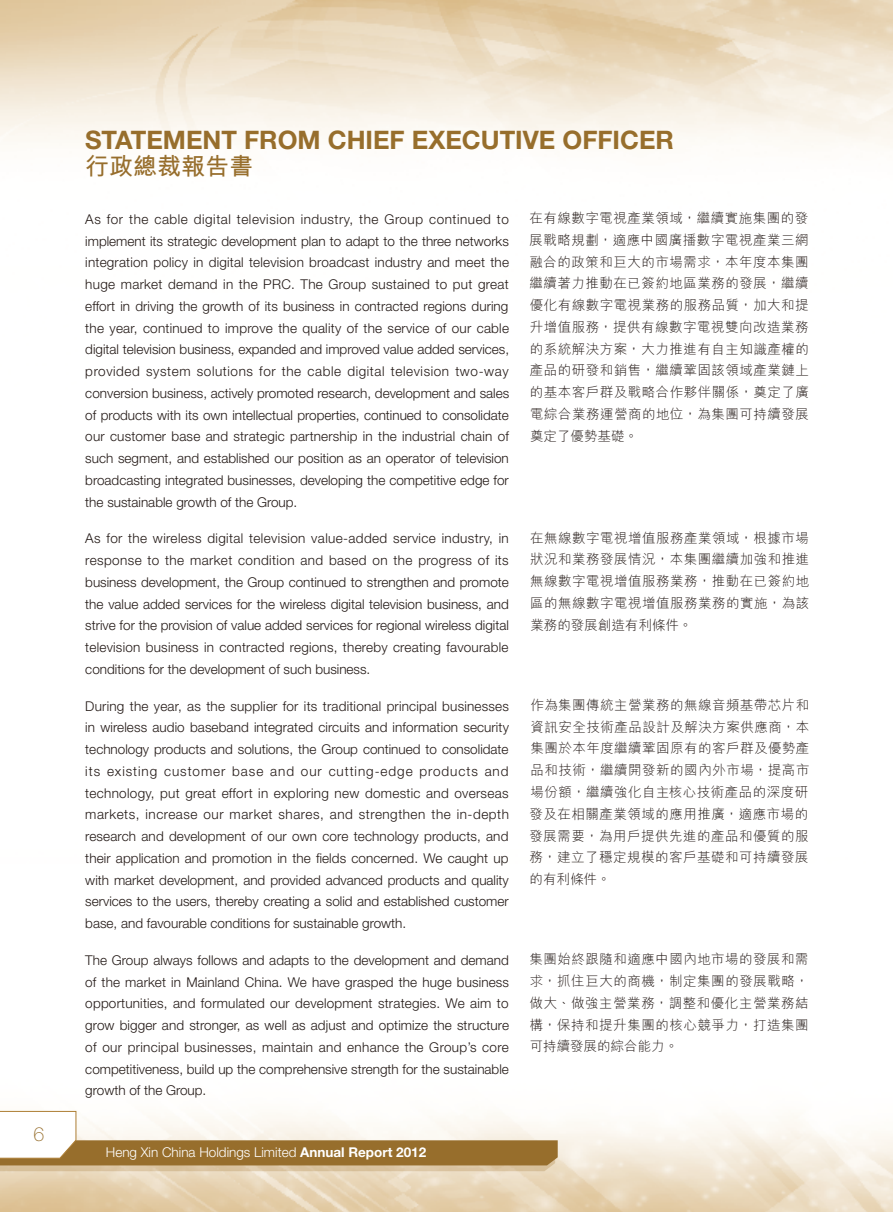
<style>
.page{position:relative;width:893px;height:1212px;background:#fff}
.page>*{position:absolute;margin:0;border:0;box-sizing:border-box;transform-origin:0 0}
.t1{font:700 25.5px "Helvetica Neue LT Std";color:#976e2c}
.t2{font:700 24px "M Hei HK";color:#976e2c}
.t3{font:100 19.5px "Helvetica Neue LT Std";color:#976e2c}
.t4{font:300 13.5px/21.8px "Helvetica Neue LT Std";color:#231916;text-align:justify}
.t5{font:300 13.5px/21.8px "M Hei HK";letter-spacing:.035em;color:#231916;text-align:justify}
.t6{font:300 13.5px "Helvetica Neue LT Std";color:#fff}
.s1{font-weight:700}
</style>
<div class="page">
<img style="left:0;top:1110px;width:893px;height:102px">
<svg style="left:0;top:1111px;width:558px;height:60px"></svg>
<h3 class="t3" style="left:34px;top:1123px;width:12px">6</h3>
<h1 class="t1" style="left:85px;top:124px;width:590px">STATEMENT FROM CHIEF EXECUTIVE OFFICER</h1>
<h2 class="t2" style="left:85px;top:148px;width:169px">行政總裁報告書</h2>
<p class="t5" style="left:529px;top:207px;width:281px">在有線數字電視產業領域，繼續實施集團的發展戰略規劃，適應中國廣播數字電視產業三網融合的政策和巨大的市場需求，本年度本集團繼續著力推動在已簽約地區業務的發展，繼續優化有線數字電視業務的服務品質，加大和提升增值服務，提供有線數字電視雙向改造業務的系統解決方案，大力推進有自主知識產權的產品的研發和銷售，繼續鞏固該領域產業鏈上的基本客戶群及戰略合作夥伴關係，奠定了廣電綜合業務運營商的地位，為集團可持續發展奠定了優勢基礎。</p>
<p class="t4" style="left:85px;top:208px;width:425px">As for the cable digital television industry, the Group continued to implement its strategic development plan to adapt to the three networks integration policy in digital television broadcast industry and meet the huge market demand in the PRC. The Group sustained to put great effort in driving the growth of its business in contracted regions during the year, continued to improve the quality of the service of our cable digital television business, expanded and improved value added services, provided system solutions for the cable digital television two-way conversion business, actively promoted research, development and sales of products with its own intellectual properties, continued to consolidate our customer base and strategic partnership in the industrial chain of such segment, and established our position as an operator of television broadcasting integrated businesses, developing the competitive edge for the sustainable growth of the Group.</p>
<p class="t4" style="left:85px;top:527px;width:425px">As for the wireless digital television value-added service industry, in response to the market condition and based on the progress of its business development, the Group continued to strengthen and promote the value added services for the wireless digital television business, and strive for the provision of value added services for regional wireless digital television business in contracted regions, thereby creating favourable conditions for the development of such business.</p>
<p class="t4" style="left:85px;top:695px;width:425px">During the year, as the supplier for its traditional principal businesses in wireless audio baseband integrated circuits and information security technology products and solutions, the Group continued to consolidate its existing customer base and our cutting-edge products and technology, put great effort in exploring new domestic and overseas markets, increase our market shares, and strengthen the in-depth research and development of our own core technology products, and their application and promotion in the fields concerned. We caught up with market development, and provided advanced products and quality services to the users, thereby creating a solid and established customer base, and favourable conditions for sustainable growth.</p>
<p class="t4" style="left:85px;top:949px;width:425px">The Group always follows and adapts to the development and demand of the market in Mainland China. We have grasped the huge business opportunities, and formulated our development strategies. We aim to grow bigger and stronger, as well as adjust and optimize the structure of our principal businesses, maintain and enhance the Group’s core competitiveness, build up the comprehensive strength for the sustainable growth of the Group.</p>
<p class="t5" style="left:530px;top:527px;width:281px">在無線數字電視增值服務產業領域，根據市場狀況和業務發展情況，本集團繼續加強和推進無線數字電視增值服務業務，推動在已簽約地區的無線數字電視增值服務業務的實施，為該業務的發展創造有利條件。</p>
<p class="t5" style="left:529px;top:694px;width:282px">作為集團傳統主營業務的無線音頻基帶芯片和資訊安全技術產品設計及解決方案供應商，本集團於本年度繼續鞏固原有的客戶群及優勢產品和技術，繼續開發新的國內外市場，提高市場份額，繼續強化自主核心技術產品的深度研發及在相關產業領域的應用推廣，適應市場的發展需要，為用戶提供先進的產品和優質的服務，建立了穩定規模的客戶基礎和可持續發展的有利條件。</p>
<p class="t5" style="left:530px;top:948px;width:280px">集團始終跟隨和適應中國內地市場的發展和需求，抓住巨大的商機，制定集團的發展戰略，做大、做強主營業務，調整和優化主營業務結構，保持和提升集團的核心競爭力，打造集團可持續發展的綜合能力。</p>
<p class="t6" style="left:106px;top:1144px;width:322px">Heng Xin China Holdings Limited <span class="s1">Annual Report 2012</span></p>
</div>
